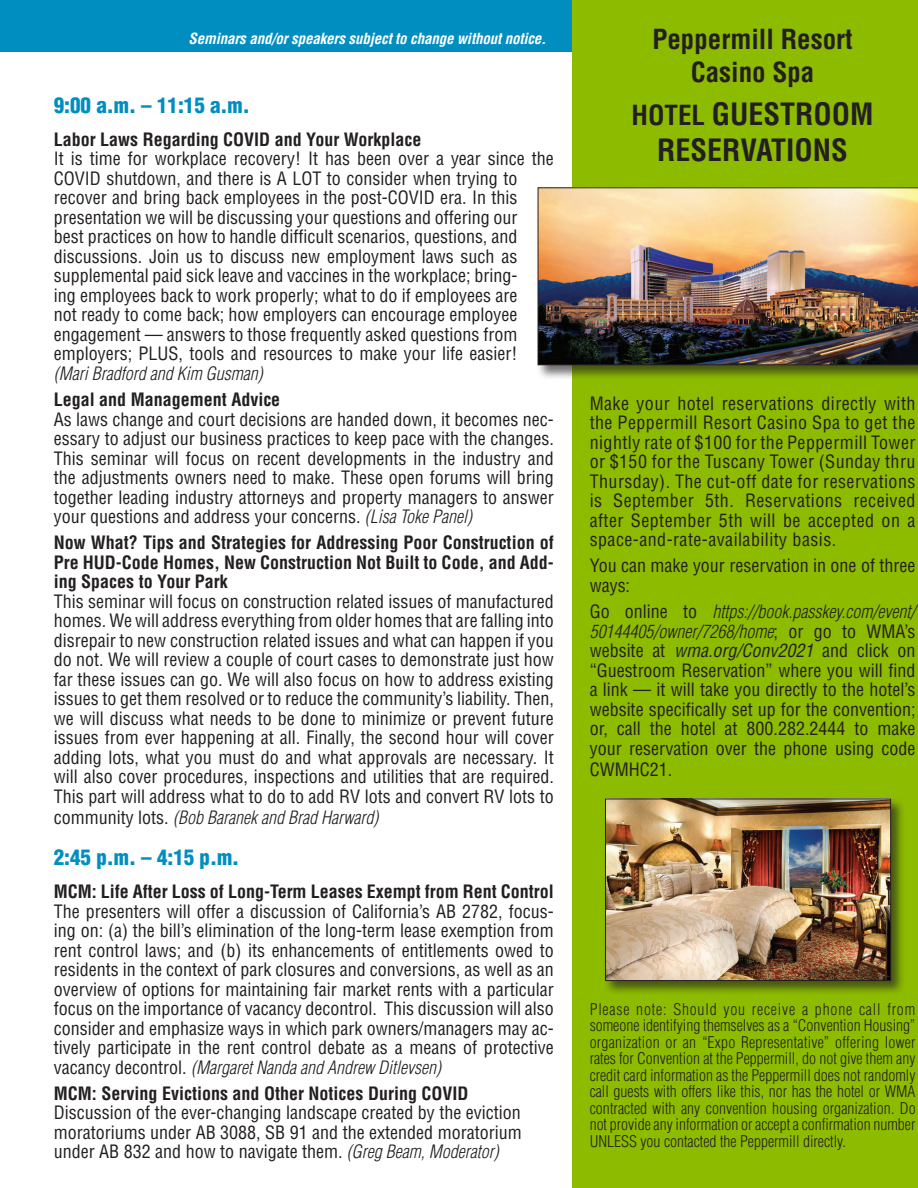
<style>
.page{position:relative;width:918px;height:1188px;background:#fff}
.page>*{position:absolute;margin:0;border:0;box-sizing:border-box;transform-origin:0 0}
.t1{font:700 condensed 30px "Helvetica";color:#231f20}
.t2{font:700 condensed 27px "Helvetica";color:#231f20}
.t3{font:900 condensed 21px "Helvetica";color:#008ec1}
.t4{font:condensed 18px/19.5px "Helvetica";color:#231f20;text-align:justify}
.t5{font:700 condensed 18px/19.5px "Helvetica";color:#231f20;text-align:justify}
.t6{font:300 condensed 15.75px/16.5px "Helvetica";color:#231f20;text-align:justify}
.t7{font:italic 700 condensed 15px "Helvetica";letter-spacing:-.01em;color:#fff}
.s1{font-weight:300;font-style:italic}
.s2{font-size:27px}
.s3{font-style:italic}
</style>
<div class="page">
<div style="left:0;top:0;width:582px;height:51px;background:#008ec1"></div>
<div style="left:573px;top:0;width:345px;height:1188px;background:#8dbb00"></div>
<div style="left:536px;top:186px;width:382px;height:194px;background:#231f20;opacity:.65"></div>
<img style="left:538px;top:187px;width:380px;height:178px">
<div style="left:604px;top:797px;width:302px;height:199px;background:#231f20;opacity:.65"></div>
<img style="left:607px;top:801px;width:282px;height:178px">
<div style="left:605px;top:799px;width:286px;height:182px;border:1px solid #231f20"></div>
<p class="t7" style="left:189px;top:29px;width:359px">Seminars and/or speakers subject to change without notice.</p>
<p class="t3" style="left:54px;top:92px;width:197px">9:00 a.m. – 11:15 a.m.</p>
<p class="t5" style="left:54px;top:130px;width:369px">Labor Laws Regarding COVID and Your Workplace</p>
<p class="t4" style="left:54px;top:149px;width:502px;text-align:left">It is time for workplace recovery! It has been over a year since the COVID shutdown, and there is A LOT to consider when trying to recover and bring back employees in the post-COVID era. In this presentation we will be discussing your questions and offering our<br>best practices on how to handle difficult scenarios, questions, and discussions. Join us to discuss new employment laws such as supplemental paid sick leave and vaccines in the workplace; bring-<br>ing employees back to work properly; what to do if employees are<br>not ready to come back; how employers can encourage employee engagement — answers to those frequently asked questions from employers; PLUS, tools and resources to make your life easier! <span class="s1">(Mari Bradford and Kim Gusman)</span></p>
<p class="t5" style="left:54px;top:390px;width:228px">Legal and Management Advice</p>
<p class="t4" style="left:54px;top:409px;width:502px">As laws change and court decisions are handed down, it becomes nec&shy;essary to adjust our business practices to keep pace with the changes.<br>This seminar will focus on recent developments in the industry and the adjustments owners need to make. These open forums will bring together leading industry attorneys and property managers to answer your questions and address your concerns. <span class="s1">(Lisa Toke Panel)</span></p>
<p class="t5" style="left:54px;top:533px;width:502px">Now What? Tips and Strategies for Addressing Poor Construction of Pre HUD-Code Homes, New Construction Not Built to Code, and Add&shy;ing Spaces to Your Park</p>
<p class="t4" style="left:54px;top:591px;width:502px">This seminar will focus on construction related issues of manufactured homes. We will address everything from older homes that are falling into disrepair to new construction related issues and what can happen if you do not. We will review a couple of court cases to demonstrate just how far these issues can go. We will also focus on how to address existing issues to get them resolved or to reduce the community’s liability. Then, we will discuss what needs to be done to minimize or prevent future issues from ever happening at all. Finally, the second hour will cover adding lots, what you must do and what approvals are necessary. It will also cover procedures, inspections and utilities that are required.<br>This part will address what to do to add RV lots and convert RV lots to community lots. <span class="s1">(Bob Baranek and Brad Harward)</span></p>
<p class="t3" style="left:54px;top:844px;width:187px">2:45 p.m. – 4:15 p.m.</p>
<p class="t5" style="left:54px;top:882px;width:502px">MCM: Life After Loss of Long-Term Leases Exempt from Rent Control</p>
<p class="t4" style="left:54px;top:901px;width:502px">The presenters will offer a discussion of California’s AB 2782, focus&shy;ing on: (a) the bill’s elimination of the long-term lease exemption from rent control laws; and (b) its enhancements of entitlements owed to residents in the context of park closures and conversions, as well as an overview of options for maintaining fair market rents with a particular focus on the importance of vacancy decontrol. This discussion will also consider and emphasize ways in which park owners/managers may ac&shy;tively participate in the rent control debate as a means of protective vacancy decontrol. <span class="s1">(Margaret Nanda and Andrew Ditlevsen)</span></p>
<p class="t5" style="left:54px;top:1084px;width:416px">MCM: Serving Evictions and Other Notices During COVID</p>
<p class="t4" style="left:54px;top:1103px;width:469px">Discussion of the ever-changing landscape created by the eviction moratoriums under AB 3088, SB 91 and the extended moratorium under AB 832 and how to navigate them. <span class="s1">(Greg Beam, Moderator)</span></p>
<p class="t2" style="left:652px;top:23px;width:202px">Peppermill Resort</p>
<p class="t2" style="left:691px;top:55px;width:125px">Casino Spa</p>
<p class="t1" style="left:632px;top:95px;width:243px"><span class="s2">HOTEL</span> GUESTROOM</p>
<p class="t1" style="left:657px;top:131px;width:192px">RESERVATIONS</p>
<p class="t4" style="left:590px;top:393px;width:327px">Make your hotel reservations directly with the Peppermill Resort Casino Spa to get the nightly rate of $100 for the Peppermill Tower or $150 for the Tuscany Tower (Sunday thru Thursday). The cut-off date for reservations is September 5th. Reservations received after September 5th will be accepted on a space-and-rate-availability basis.</p>
<p class="t4" style="left:590px;top:556px;width:327px">You can make your reservation in one of three ways:</p>
<p class="t4" style="left:590px;top:602px;width:327px">Go online to <span class="s1">https://book.passkey.com/event/ 50144405/owner/7268/home</span>; or go to WMA’s website at <span class="s3">wma.org/Conv2021</span> and click on “Guestroom Reservation” where you will find a link — it will take you directly to the hotel’s website specifically set up for the convention; or, call the hotel at 800.282.2444 to make your reservation over the phone using code CWMHC21.</p>
<p class="t6" style="left:590px;top:1001px;width:328px">Please note: Should you receive a phone call from someone identifying themselves as a “Convention Housing” organization or an “Expo Representative” offering lower rates for Convention at the Peppermill, do not give them any credit card information as the Peppermill does not randomly call guests with offers like this, nor has the hotel or WMA contracted with any convention housing organization. Do not provide any information or accept a confirmation number UNLESS you contacted the Peppermill directly.</p>
</div>
